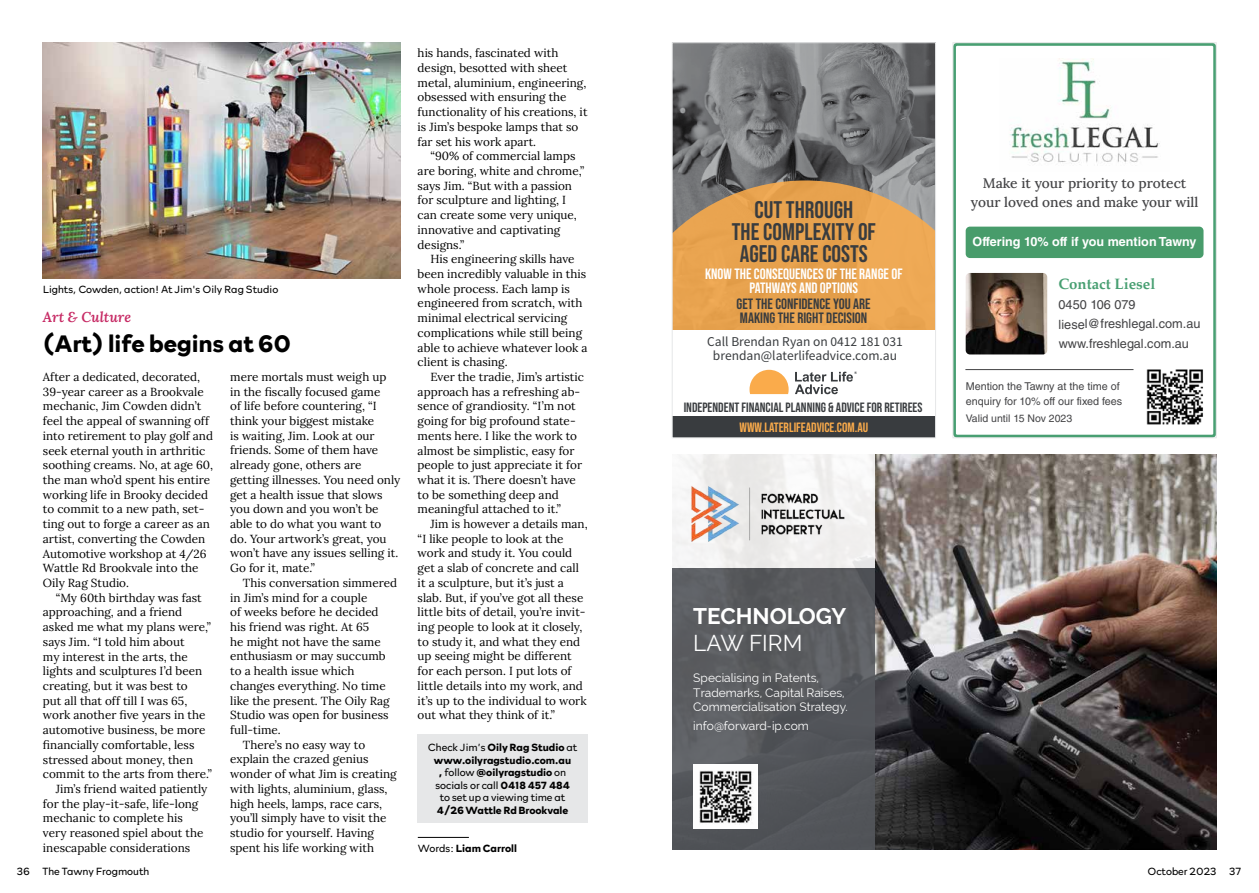
<style>
.page{position:relative;width:1259px;height:893px;background:#fff}
.page>*{position:absolute;margin:0;border:0;box-sizing:border-box;transform-origin:0 0}
.t1{font:24px/21.9px "Bebas Neue";color:#393c3f;text-align:center}
.t2{font:700 24px "Rockford Sans";color:#000}
.t3{font:700 22.5px "Raleway";color:#fff}
.t4{font:22.5px "Raleway";color:#fff}
.t5{font:15px/14.1px "Bebas Neue";color:#fff;text-align:center}
.t6{font:15px/14.1px "Bebas Neue";color:#393c3f}
.t7{font:700 15px "Palatino";color:#489f72}
.t8{font:italic 600 14.25px "Lora";color:#c72b65}
.t9{font:500 13.8px/18.3px "Lora";color:#434345;text-align:center}
.t10{font:13.5px/14px "Source Sans Pro";color:#393c3f;text-align:center}
.t11{font:13.5px "Bebas Neue";color:#393c3f}
.t12{font:13.5px "Bebas Neue";color:#faab4b}
.t13{font:12.75px/19.4px "Helvetica LT Std";letter-spacing:-.005em;color:#434345}
.t14{font:700 12.6px "Helvetica LT Std";color:#fff}
.t15{font:12px/14.4px "Raleway";color:#fff}
.t16{font:11.7px/14.7px "Lora";color:#000}
.t17{font:10.8px/15px "Helvetica LT Std";color:#434345}
.t18{font:700 10.5px/12.6px "Rockford Sans";color:#000;text-align:center}
.t19{font:300 10.5px "Rockford Sans";color:#000}
.t20{font:10.5px "Helvetica LT Std";color:#434345}
.s1{font-weight:300}
</style>
<div class="page">
<img style="left:674px;top:45px;width:259px;height:135px">
<div style="left:672px;top:416px;width:263px;height:22px;background:#393c3f"></div>
<svg style="left:749px;top:370px;width:39px;height:24px"></svg>
<svg style="left:795px;top:371px;width:62px;height:23px"></svg>
<svg style="left:674px;top:180px;width:259px;height:150px;background:#dda055"></svg>
<div style="left:672px;top:43px;width:263px;height:395px;border:1px solid #e6e7e8"></div>
<div style="left:953px;top:43px;width:263px;height:395px;border:3px solid #489f72;border-radius:3px"></div>
<div style="left:965px;top:227px;width:238px;height:31px;background:#489c6b;border-radius:4px"></div>
<img style="left:1009px;top:59px;width:151px;height:107px">
<hr style="left:965px;top:369px;width:168px;height:1px;background:#434345">
<img style="left:1146px;top:369px;width:57px;height:56px">
<img style="left:965px;top:273px;width:82px;height:81px">
<div style="left:952px;top:43px;width:264px;height:395px;border:1px solid #e6e7e8"></div>
<img style="left:874px;top:454px;width:342px;height:396px">
<div style="left:672px;top:568px;width:202px;height:282px;background:#55585d"></div>
<div style="left:672px;top:454px;width:202px;height:114px;background:#f2f1f0"></div>
<img style="left:693px;top:765px;width:64px;height:64px">
<img style="left:685px;top:481px;width:164px;height:66px">
<img style="left:43px;top:43px;width:357px;height:235px">
<hr style="left:418px;top:837px;width:51px;height:1px;background:#000">
<div style="left:417px;top:734px;width:171px;height:88px;background:#e6e7e8"></div>
<p class="t19" style="left:43px;top:281px;width:237px">Lights, Cowden, action! At Jim's Oily Rag Studio</p>
<p class="t8" style="left:43px;top:307px;width:90px">Art &amp; Culture</p>
<h1 class="t2" style="left:43px;top:325px;width:250px">(Art) life begins at 60</h1>
<p class="t16" style="left:43px;top:369px;width:172px">After a dedicated, decorated,<br>39-year career as a Brookvale mechanic, Jim Cowden didn’t feel the appeal of swanning off into retirement to play golf and seek eternal youth in arthritic soothing creams. No, at age 60, the man who’d spent his entire working life in Brooky decided to commit to a new path, set&shy;ting out to forge a career as an artist, converting the Cowden<br>Automotive workshop at 4/26<br>Wattle Rd Brookvale into the<br>Oily Rag Studio.</p>
<p class="t16" style="left:56px;top:589px;width:147px">“My 60th birthday was fast</p>
<p class="t16" style="left:43px;top:604px;width:141px">approaching, and a friend</p>
<p class="t16" style="left:43px;top:619px;width:169px">asked me what my plans were,”</p>
<p class="t16" style="left:43px;top:634px;width:143px">says Jim. “I told him about</p>
<p class="t16" style="left:43px;top:648px;width:146px">my interest in the arts, the</p>
<p class="t16" style="left:43px;top:663px;width:161px">lights and sculptures I’d been</p>
<p class="t16" style="left:43px;top:678px;width:146px">creating, but it was best to</p>
<p class="t16" style="left:43px;top:692px;width:146px">put all that off till I was 65,</p>
<p class="t16" style="left:43px;top:707px;width:164px">work another five years in the</p>
<p class="t16" style="left:43px;top:722px;width:164px">automotive business, be more</p>
<p class="t16" style="left:43px;top:736px;width:153px">financially comfortable, less</p>
<p class="t16" style="left:43px;top:751px;width:152px">stressed about money, then</p>
<p class="t16" style="left:43px;top:766px;width:170px">commit to the arts from there.”</p>
<p class="t16" style="left:56px;top:781px;width:153px">Jim’s friend waited patiently</p>
<p class="t16" style="left:43px;top:795px;width:157px">for the play-it-safe, life-long</p>
<p class="t16" style="left:43px;top:810px;width:141px">mechanic to complete his</p>
<p class="t16" style="left:43px;top:825px;width:162px">very reasoned spiel about the</p>
<p class="t16" style="left:43px;top:839px;width:149px">inescapable considerations</p>
<p class="t16" style="left:230px;top:369px;width:172px">mere mortals must weigh up<br>in the fiscally focused game<br>of life before countering, “I think your biggest mistake<br>is waiting, Jim. Look at our friends. Some of them have already gone, others are getting illnesses. You need only get a health issue that slows you down and you won’t be able to do what you want to do. Your artwork’s great, you won’t have any issues selling it.<br>Go for it, mate.”</p>
<p class="t16" style="left:243px;top:575px;width:156px">This conversation simmered</p>
<p class="t16" style="left:230px;top:589px;width:139px">in Jim’s mind for a couple</p>
<p class="t16" style="left:230px;top:604px;width:150px">of weeks before he decided</p>
<p class="t16" style="left:230px;top:619px;width:141px">his friend was right. At 65</p>
<p class="t16" style="left:230px;top:633px;width:152px">he might not have the same</p>
<p class="t16" style="left:230px;top:648px;width:157px">enthusiasm or may succumb</p>
<p class="t16" style="left:230px;top:663px;width:126px">to a health issue which</p>
<p class="t16" style="left:230px;top:677px;width:157px">changes everything. No time</p>
<p class="t16" style="left:230px;top:692px;width:161px">like the present. The Oily Rag</p>
<p class="t16" style="left:230px;top:707px;width:160px">Studio was open for business</p>
<p class="t16" style="left:230px;top:722px;width:52px">full-time.</p>
<p class="t16" style="left:243px;top:736px;width:124px">There’s no easy way to</p>
<p class="t16" style="left:230px;top:751px;width:140px">explain the crazed genius</p>
<p class="t16" style="left:230px;top:766px;width:168px">wonder of what Jim is creating</p>
<p class="t16" style="left:230px;top:780px;width:159px">with lights, aluminium, glass,</p>
<p class="t16" style="left:230px;top:795px;width:153px">high heels, lamps, race cars,</p>
<p class="t16" style="left:230px;top:810px;width:158px">you’ll simply have to visit the</p>
<p class="t16" style="left:230px;top:825px;width:145px">studio for yourself. Having</p>
<p class="t16" style="left:230px;top:839px;width:145px">spent his life working with</p>
<p class="t16" style="left:418px;top:45px;width:171px">his hands, fascinated with design, besotted with sheet metal, aluminium, engineering, obsessed with ensuring the functionality of his creations, it is Jim’s bespoke lamps that so far set his work apart.</p>
<p class="t16" style="left:418px;top:148px;width:168px;text-indent:13px">“90% of commercial lamps are boring, white and chrome,” says Jim. “But with a passion for sculpture and lighting, I can create some very unique, innovative and captivating designs.”</p>
<p class="t16" style="left:418px;top:251px;width:171px;text-indent:13px">His engineering skills have been incredibly valuable in this whole process. Each lamp is engineered from scratch, with minimal electrical servicing complications while still being able to achieve whatever look a client is chasing.</p>
<p class="t16" style="left:418px;top:369px;width:168px;text-indent:13px">Ever the tradie, Jim’s artistic approach has a refreshing ab&shy;sence of grandiosity. “I’m not going for big profound state&shy;ments here. I like the work to almost be simplistic, easy for people to just appreciate it for what it is. There doesn’t have to be something deep and meaningful attached to it.”</p>
<p class="t16" style="left:418px;top:516px;width:171px;text-indent:13px">Jim is however a details man, “I like people to look at the work and study it. You could get a slab of concrete and call it a sculpture, but it’s just a slab. But, if you’ve got all these little bits of detail, you’re invit&shy;ing people to look at it closely, to study it, and what they end up seeing might be different for each person. I put lots of little details into my work, and it’s up to the individual to work out what they think of it.”</p>
<p class="t18" style="left:428px;top:740px;width:151px"><span class="s1">Check Jim’s</span> Oily Rag Studio <span class="s1">at </span>www.oilyragstudio.com.au<br>, <span class="s1">follow</span> @oilyragstudio <span class="s1">on socials or call</span> 0418 457 484<br><span class="s1">to set up a viewing time at</span></p>
<p class="t18" style="left:437px;top:803px;width:133px">4/26 Wattle Rd Brookvale</p>
<p class="t18" style="left:418px;top:842px;width:101px"><span class="s1">Words:</span> Liam Carroll</p>
<h1 class="t1" style="left:732px;top:199px;width:145px">CUT THROUGH<br>THE COMPLEXITY OF<br>AGED CARE COSTS</h1>
<p class="t5" style="left:705px;top:267px;width:199px">KNOW THE CONSEQUENCES OF THE RANGE OF<br>PATHWAYS AND OPTIONS</p>
<p class="t6" style="left:736px;top:297px;width:135px">GET THE CONFIDENCE YOU ARE<br>MAKING THE RIGHT DECISION</p>
<p class="t10" style="left:707px;top:335px;width:197px">Call Brendan Ryan on 0412 181 031 brendan@laterlifeadvice.com.au</p>
<p class="t11" style="left:684px;top:400px;width:240px">INDEPENDENT FINANCIAL PLANNING &amp; ADVICE FOR RETIREES</p>
<p class="t12" style="left:739px;top:419px;width:130px">WWW.LATERLIFEADVICE.COM.AU</p>
<p class="t9" style="left:970px;top:173px;width:229px">Make it your priority to protect your loved ones and make your will</p>
<p class="t14" style="left:972px;top:234px;width:226px">Offering 10% off if you mention Tawny</p>
<p class="t7" style="left:1058px;top:271px;width:98px">Contact Liesel</p>
<p class="t13" style="left:1058px;top:295px;width:144px">0450 106 079 liesel@freshlegal.com.au www.freshlegal.com.au</p>
<p class="t17" style="left:965px;top:378px;width:158px">Mention the Tawny at the time of enquiry for 10% off our fixed fees</p>
<p class="t20" style="left:965px;top:412px;width:108px">Valid until 15 Nov 2023</p>
<h2 class="t3" style="left:693px;top:603px;width:155px">TECHNOLOGY</h2>
<h2 class="t4" style="left:693px;top:629px;width:111px">LAW FIRM</h2>
<p class="t15" style="left:693px;top:671px;width:156px">Specialising in Patents,<br>Trademarks, Capital Raises,<br>Commercialisation Strategy.</p>
<p class="t15" style="left:693px;top:718px;width:117px">info@forward-ip.com</p>
<p class="t19" style="left:17px;top:864px;width:134px">36 The Tawny Frogmouth</p>
<p class="t19" style="left:1147px;top:864px;width:95px">October 2023 37</p>
</div>
